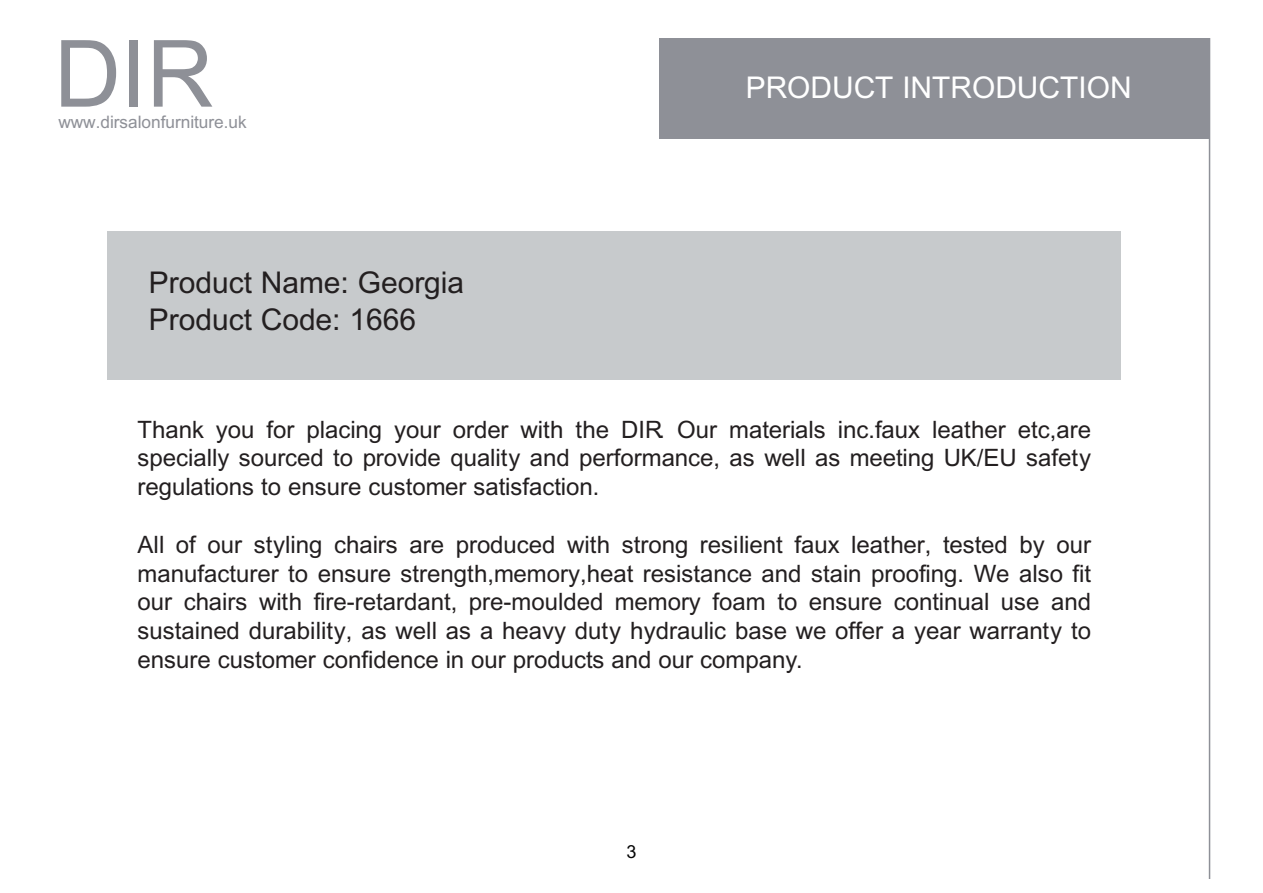
<style>
.page{position:relative;width:1263px;height:893px;background:#fff}
.page>*{position:absolute;margin:0;border:0;box-sizing:border-box;transform-origin:0 0}
.t1{font:93px "+Arial";color:#8e9097}
.t2{font:30px/37.5px "+Arial";color:#231f20}
.t3{font:30px "+Arial";color:#fff}
.t4{font:24px/28.8px "+Arial";color:#231f20;text-align:justify}
.t5{font:18px "+Arial";color:#030303}
.t6{font:17.25px "+Arial";color:#8e9097}
</style>
<div class="page">
<div style="left:660px;top:38px;width:550px;height:101px;background:#8e9097"></div>
<hr style="left:1209px;top:38px;width:1px;height:840px;background:#8e9097">
<div style="left:107px;top:231px;width:1014px;height:148px;background:#c7cacc"></div>
<h1 class="t1" style="left:54px;top:10px;width:161px">DIR</h1>
<p class="t6" style="left:58px;top:110px;width:190px">www.dirsalonfurniture.uk</p>
<p class="t2" style="left:149px;top:264px;width:317px">Product Name: Georgia<br>Product Code: 1666</p>
<p class="t3" style="left:746px;top:67px;width:387px">PRODUCT INTRODUCTION</p>
<p class="t4" style="left:137px;top:415px;width:955px">Thank you for placing your order with the DIR. Our materials inc.faux leather etc,are specially sourced to provide quality and performance, as well as meeting UK/EU safety regulations to ensure customer satisfaction.</p>
<p class="t4" style="left:137px;top:531px;width:955px">All of our styling chairs are produced with strong resilient faux leather, tested by our manufacturer to ensure strength,memory,heat resistance and stain proofing. We also fit our chairs with fire-retardant, pre-moulded memory foam to ensure continual use and sustained durability, as well as a heavy duty hydraulic base we offer a year warranty to ensure customer confidence in our products and our company.</p>
<p class="t5" style="left:626px;top:839px;width:11px">3</p>
</div>
